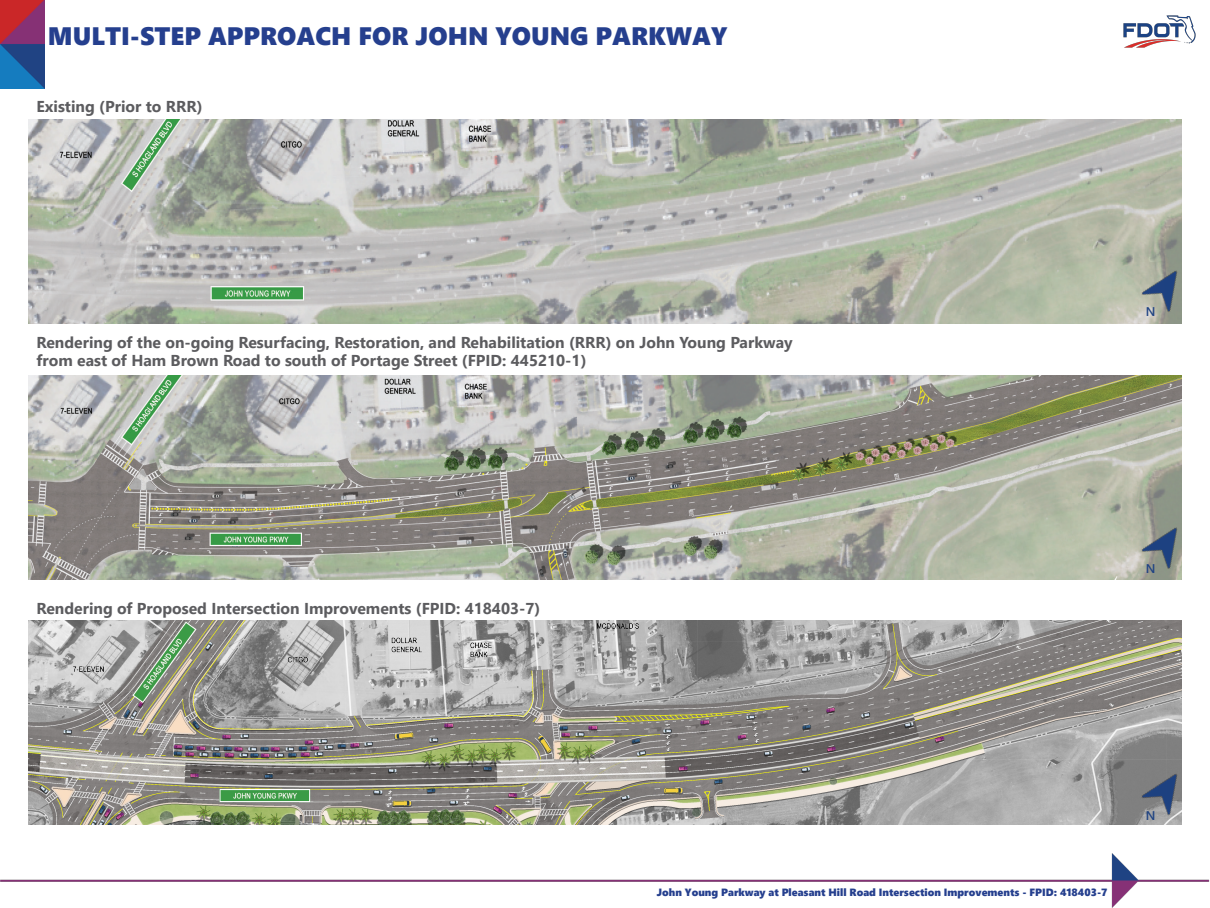
<style>
.page{position:relative;width:1210px;height:908px;background:#fff}
.page>*{position:absolute;margin:0;border:0;box-sizing:border-box;transform-origin:0 0}
.t1{font:25.2px "Segoe UI Black";color:#253f8e}
.boxed{font:700 15.75px/17.5px "Segoe UI";color:#5c5c5f}
.boxed-2{font:600 12.6px "Segoe UI";color:#1f4383}
.t2{font:10.5px "Segoe UI Black";color:#253f8e}
</style>
<div class="page">
<img style="left:0;top:853px;width:1209px;height:54px">
<img style="left:0;top:0;width:44px;height:88px">
<img style="left:1123px;top:15px;width:73px;height:33px">
<img style="left:28px;top:119px;width:1153px;height:204px">
<img style="left:28px;top:375px;width:1153px;height:204px">
<img style="left:1174px;top:759px;width:8px;height:63px">
<img style="left:1132px;top:512px;width:50px;height:64px">
<img style="left:1132px;top:256px;width:50px;height:63px">
<img style="left:40px;top:620px;width:1134px;height:204px">
<p class="t1" style="left:48px;top:18px;width:681px">MULTI-STEP APPROACH FOR JOHN YOUNG PARKWAY</p>
<p class="boxed" style="left:36px;top:97px;width:167px">Existing (Prior to RRR)</p>
<p class="boxed" style="left:36px;top:332px;width:757px">Rendering of the on-going Resurfacing, Restoration, and Rehabilitation (RRR) on John Young Parkway from east of Ham Brown Road to south of Portage Street (FPID: 445210-1)</p>
<p class="boxed-2" style="left:1145px;top:300px;width:11px">N</p>
<p class="boxed" style="left:36px;top:598px;width:505px">Rendering of Proposed Intersection Improvements (FPID: 418403-7)</p>
<p class="boxed-2" style="left:1145px;top:556px;width:11px">N</p>
<p class="t2" style="left:657px;top:884px;width:452px">John Young Parkway at Pleasant Hill Road Intersection Improvements - FPID: 418403-7</p>
<p class="boxed-2" style="left:1145px;top:802px;width:11px">N</p>
</div>
